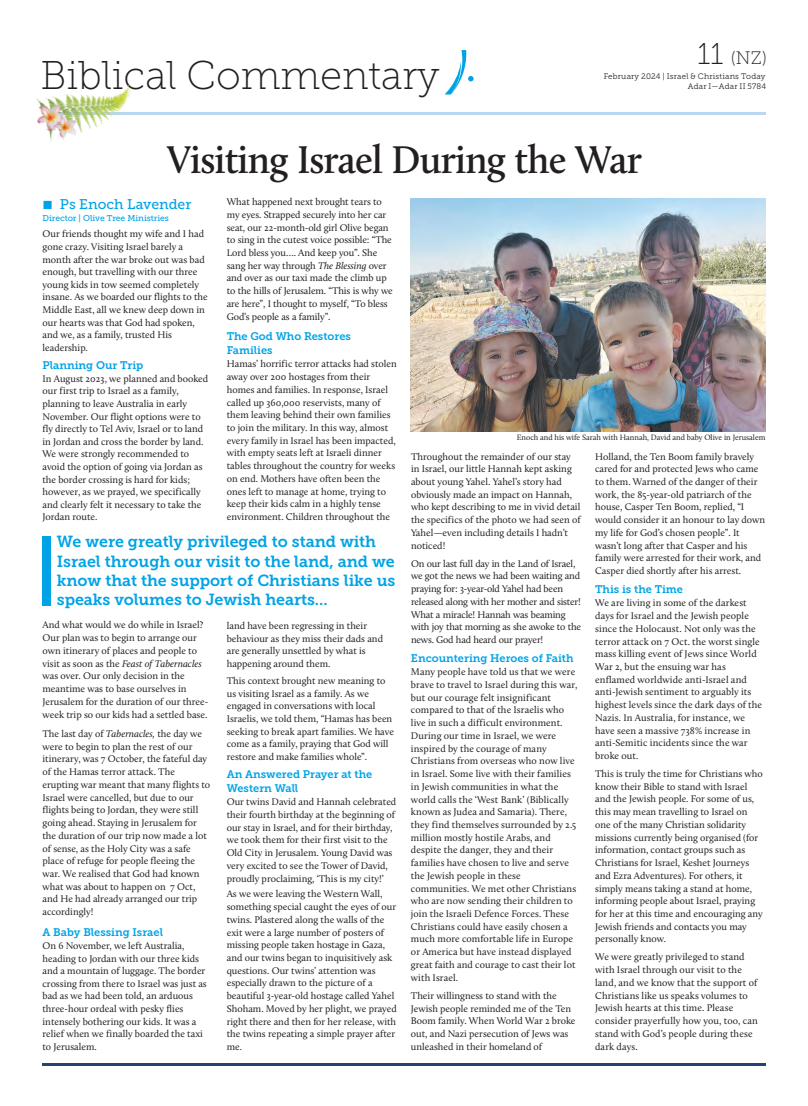
<style>
.page{position:relative;width:808px;height:1106px;background:#fff}
.page>*{position:absolute;margin:0;border:0;box-sizing:border-box;transform-origin:0 0}
.t1{font:600 40px "Calluna";letter-spacing:-.02em;color:#231f20}
.t2{font:40px "Museo Slab 100";color:#231f20}
.t3{font:18px "Museo Slab 100";color:#231f20}
.t4{font:16px/19.2px "Museo Slab 700";letter-spacing:-.005em;color:#00a3e6}
.t5{font:14px "Museo Slab 500";color:#00a3e6}
.t6{font:11px/14px "Museo Slab 700";color:#00a3e6}
.t7{font:10px/12.7px "Calluna";color:#231f20}
.t8{font:10px/12.7px "Calluna";letter-spacing:-.02em;color:#231f20}
.t9{font:8.5px "Museo Slab 500";letter-spacing:-.01em;color:#00a3e6}
.t10{font:8px "Calluna";color:#231f20}
.t11{font:8px/10px "Museo Slab 300";letter-spacing:.025em;color:#231f20;text-align:right}
.s1{font-size:30px}
.s2{font-style:italic}
</style>
<div class="page">
<svg style="left:445px;top:50px;width:29px;height:44px"></svg>
<hr style="left:43px;top:112px;width:722px;height:3px;background:#bad7f1">
<hr style="left:43px;top:1063px;width:722px;height:3px;background:#214273">
<img style="left:49px;top:85px;width:81px;height:57px">
<img style="left:36px;top:98px;width:30px;height:34px">
<img style="left:50px;top:111px;width:28px;height:28px">
<img style="left:411px;top:198px;width:354px;height:234px">
<div style="left:42px;top:536px;width:8px;height:70px;background:#00a3e6"></div>
<h1 class="t2" style="left:40px;top:59px;width:401px">Biblical Commentary</h1>
<h2 class="t3" style="left:697px;top:50px;width:71px"><span class="s1">11</span> (NZ)</h2>
<p class="t11" style="left:604px;top:72px;width:164px">February 2024 | Israel &amp; Christians Today<br>Adar I—Adar II 5784</p>
<h1 class="t1" style="left:167px;top:143px;width:476px">Visiting Israel During the War</h1>
<h3 class="t5" style="left:43px;top:198px;width:150px">■ Ps Enoch Lavender</h3>
<p class="t9" style="left:43px;top:214px;width:128px">Director | Olive Tree Ministries</p>
<p class="t7" style="left:43px;top:228px;width:167px">Our friends thought my wife and I had gone crazy. Visiting Israel barely a month after the war broke out was bad enough, but travelling with our three young kids in tow seemed completely insane. As we boarded our flights to the Middle East, all we knew deep down in our hearts was that God had spoken, and we, as a family, trusted His leadership.</p>
<p class="t6" style="left:43px;top:359px;width:102px">Planning Our Trip</p>
<p class="t7" style="left:43px;top:373px;width:167px">In August 2023, we planned and booked our first trip to Israel as a family, planning to leave Australia in early November. Our flight options were to fly directly to Tel Aviv, Israel or to land in Jordan and cross the border by land.<br>We were strongly recommended to avoid the option of going via Jordan as the border crossing is hard for kids; however, as we prayed, we specifically and clearly felt it necessary to take the Jordan route.</p>
<p class="t7" style="left:227px;top:196px;width:168px">What happened next brought tears to my eyes. Strapped securely into her car seat, our 22-month-old girl Olive began to sing in the cutest voice possible: “The Lord bless you…. And keep you”. She sang her way through <span class="s2">The Blessing</span> over and over as our taxi made the climb up to the hills of Jerusalem. “This is why we are here”, I thought to myself, “To bless God’s people as a family”.</p>
<p class="t6" style="left:227px;top:331px;width:126px">The God Who Restores<br>Families</p>
<p class="t7" style="left:227px;top:358px;width:172px">Hamas’ horrific terror attacks had stolen away over 200 hostages from their homes and families. In response, Israel called up 360,000 reservists, many of them leaving behind their own families to join the military. In this way, almost every family in Israel has been impacted, with empty seats left at Israeli dinner tables throughout the country for weeks on end. Mothers have often been the ones left to manage at home, trying to keep their kids calm in a highly tense environment. Children throughout the</p>
<p class="t10" style="left:517px;top:434px;width:250px">Enoch and his wife Sarah with Hannah, David and baby Olive in Jerusalem</p>
<p class="t7" style="left:595px;top:450px;width:172px">Holland, the Ten Boom family bravely cared for and protected Jews who came to them. Warned of the danger of their work, the 85-year-old patriarch of the house, Casper Ten Boom, replied, “I would consider it an honour to lay down my life for God’s chosen people”. It wasn’t long after that Casper and his family were arrested for their work, and Casper died shortly after his arrest.</p>
<p class="t6" style="left:595px;top:583px;width:89px">This is the Time</p>
<p class="t7" style="left:595px;top:597px;width:169px">We are living in some of the darkest days for Israel and the Jewish people since the Holocaust. Not only was the terror attack on 7 Oct. the worst single mass killing event of Jews since World War 2, but the ensuing war has enflamed worldwide anti-Israel and anti-Jewish sentiment to arguably its highest levels since the dark days of the Nazis. In Australia, for instance, we have seen a massive 738% increase in anti-Semitic incidents since the war broke out.</p>
<p class="t7" style="left:595px;top:768px;width:169px">This is truly the time for Christians who know their Bible to stand with Israel and the Jewish people. For some of us, this may mean travelling to Israel on one of the many Christian solidarity missions currently being organised (for information, contact groups such as Christians for Israel, Keshet Journeys and Ezra Adventures). For others, it simply means taking a stand at home, informing people about Israel, praying for her at this time and encouraging any Jewish friends and contacts you may personally know.</p>
<p class="t7" style="left:595px;top:951px;width:164px">We were greatly privileged to stand with Israel through our visit to the land, and we know that the support of<br>Christians like us speaks volumes to<br>Jewish hearts at this time. Please consider prayerfully how you, too, can stand with God’s people during these dark days.</p>
<p class="t7" style="left:411px;top:450px;width:171px">Throughout the remainder of our stay in Israel, our little Hannah kept asking about young Yahel. Yahel’s story had obviously made an impact on Hannah, who kept describing to me in vivid detail the specifics of the photo we had seen of Yahel—even including details I hadn’t noticed!</p>
<p class="t8" style="left:411px;top:558px;width:172px">On our last full day in the Land of Israel, we got the news we had been waiting and praying for: 3-year-old Yahel had been released along with her mother and sister!<br>What a miracle! Hannah was beaming with joy that morning as she awoke to the news. God had heard our prayer!</p>
<p class="t6" style="left:411px;top:652px;width:164px">Encountering Heroes of Faith</p>
<p class="t7" style="left:411px;top:666px;width:168px">Many people have told us that we were brave to travel to Israel during this war, but our courage felt insignificant compared to that of the Israelis who live in such a difficult environment.<br>During our time in Israel, we were inspired by the courage of many Christians from overseas who now live in Israel. Some live with their families in Jewish communities in what the world calls the ‘West Bank’ (Biblically known as Judea and Samaria). There, they find themselves surrounded by 2.5 million mostly hostile Arabs, and despite the danger, they and their families have chosen to live and serve the Jewish people in these communities. We met other Christians who are now sending their children to join the Israeli Defence Forces. These Christians could have easily chosen a much more comfortable life in Europe or America but have instead displayed great faith and courage to cast their lot with Israel.</p>
<p class="t7" style="left:411px;top:990px;width:166px">Their willingness to stand with the Jewish people reminded me of the Ten Boom family. When World War 2 broke out, and Nazi persecution of Jews was unleashed in their homeland of</p>
<h3 class="t4" style="left:57px;top:534px;width:340px">We were greatly privileged to stand with Israel through our visit to the land, and we know that the support of Christians like us speaks volumes to Jewish hearts...</h3>
<p class="t7" style="left:43px;top:619px;width:167px">And what would we do while in Israel?<br>Our plan was to begin to arrange our own itinerary of places and people to visit as soon as the <span class="s2">Feast of Tabernacles </span>was over. Our only decision in the meantime was to base ourselves in Jerusalem for the duration of our three&shy;week trip so our kids had a settled base.</p>
<p class="t7" style="left:43px;top:728px;width:169px">The last day of <span class="s2">Tabernacles,</span> the day we were to begin to plan the rest of our itinerary, was 7 October, the fateful day of the Hamas terror attack. The erupting war meant that many flights to Israel were cancelled, but due to our flights being to Jordan, they were still going ahead. Staying in Jerusalem for the duration of our trip now made a lot of sense, as the Holy City was a safe place of refuge for people fleeing the war. We realised that God had known what was about to happen on 7 Oct, and He had already arranged our trip accordingly!</p>
<p class="t6" style="left:43px;top:926px;width:122px">A Baby Blessing Israel</p>
<p class="t7" style="left:43px;top:940px;width:166px">On 6 November, we left Australia, heading to Jordan with our three kids and a mountain of luggage. The border crossing from there to Israel was just as bad as we had been told, an arduous three-hour ordeal with pesky flies intensely bothering our kids. It was a relief when we finally boarded the taxi to Jerusalem.</p>
<p class="t7" style="left:227px;top:620px;width:158px">land have been regressing in their behaviour as they miss their dads and are generally unsettled by what is happening around them.</p>
<p class="t7" style="left:227px;top:675px;width:169px">This context brought new meaning to us visiting Israel as a family. As we engaged in conversations with local Israelis, we told them, “Hamas has been seeking to break apart families. We have come as a family, praying that God will restore and make families whole”.</p>
<p class="t6" style="left:227px;top:768px;width:147px">An Answered Prayer at the<br>Western Wall</p>
<p class="t7" style="left:227px;top:796px;width:171px">Our twins David and Hannah celebrated their fourth birthday at the beginning of our stay in Israel, and for their birthday, we took them for their first visit to the Old City in Jerusalem. Young David was very excited to see the Tower of David, proudly proclaiming, ‘This is my city!’</p>
<p class="t7" style="left:227px;top:888px;width:172px">As we were leaving the Western Wall, something special caught the eyes of our twins. Plastered along the walls of the exit were a large number of posters of missing people taken hostage in Gaza, and our twins began to inquisitively ask questions. Our twins’ attention was especially drawn to the picture of a beautiful 3-year-old hostage called Yahel Shoham. Moved by her plight, we prayed right there and then for her release, with the twins repeating a simple prayer after me.</p>
</div>
